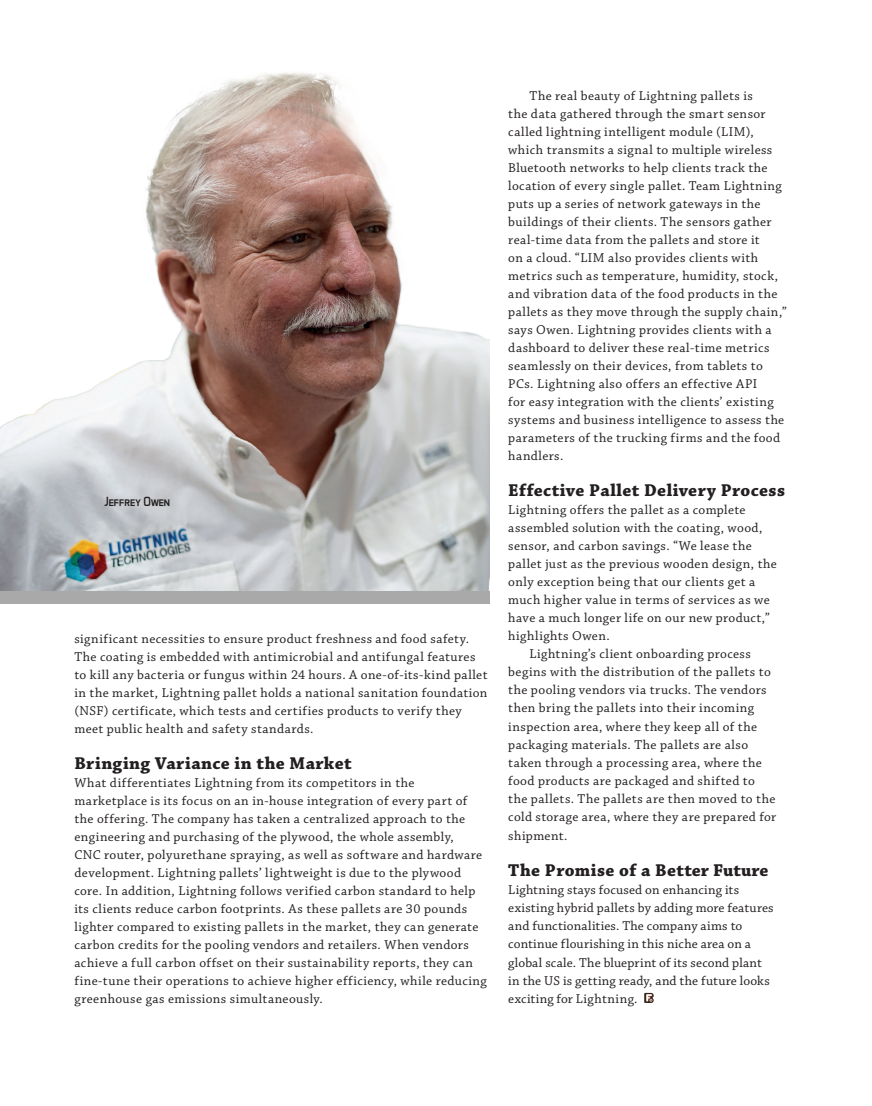
<style>
.page{position:relative;width:872px;height:1106px;background:#fff}
.page>*{position:absolute;margin:0;border:0;box-sizing:border-box;transform-origin:0 0}
.Magazine_Para_1{font:700 18px "Chaparral Pro";letter-spacing:.02em;color:#231f20}
.Magazine_Para_1-2{font:13.5px/18px "Chaparral Pro";letter-spacing:.03em;color:#231f20}
.Magazine_Para_1-3{font:13.5px/18.1px "Chaparral Pro";letter-spacing:.01em;color:#231f20}
.Magazine_Para_1-4{font:13.5px "Aero Matics Display";color:#231f20}
</style>
<div class="page">
<img style="left:0;top:72px;width:489px;height:519px">
<svg style="left:644px;top:992px;width:9px;height:11px"></svg>
<div style="left:0;top:591px;width:489px;height:13px;background:#a8a9a8"></div>
<p class="Magazine_Para_1-4" style="left:104px;top:493px;width:67px">Jeffrey Owen</p>
<p class="Magazine_Para_1-2" style="left:74px;top:630px;width:414px">significant necessities to ensure product freshness and food safety.<br>The coating is embedded with antimicrobial and antifungal features to kill any bacteria or fungus within 24 hours. A one-of-its-kind pallet in the market, Lightning pallet holds a national sanitation foundation (NSF) certificate, which tests and certifies products to verify they meet public health and safety standards.</p>
<p class="Magazine_Para_1" style="left:74px;top:752px;width:279px">Bringing Variance in the Market</p>
<p class="Magazine_Para_1-2" style="left:74px;top:774px;width:414px">What differentiates Lightning from its competitors in the marketplace is its focus on an in-house integration of every part of the offering. The company has taken a centralized approach to the engineering and purchasing of the plywood, the whole assembly,<br>CNC router, polyurethane spraying, as well as software and hardware development. Lightning pallets’ lightweight is due to the plywood core. In addition, Lightning follows verified carbon standard to help its clients reduce carbon footprints. As these pallets are 30 pounds lighter compared to existing pallets in the market, they can generate carbon credits for the pooling vendors and retailers. When vendors achieve a full carbon offset on their sustainability reports, they can fine-tune their operations to achieve higher efficiency, while reducing greenhouse gas emissions simultaneously.</p>
<p class="Magazine_Para_1-2" style="left:508px;top:87px;width:280px;text-indent:21px">The real beauty of Lightning pallets is<br>the data gathered through the smart sensor called lightning intelligent module (LIM), which transmits a signal to multiple wireless Bluetooth networks to help clients track the location of every single pallet. Team Lightning puts up a series of network gateways in the buildings of their clients. The sensors gather real-time data from the pallets and store it<br>on a cloud. “LIM also provides clients with metrics such as temperature, humidity, stock, and vibration data of the food products in the pallets as they move through the supply chain,” says Owen. Lightning provides clients with a dashboard to deliver these real-time metrics seamlessly on their devices, from tablets to PCs. Lightning also offers an effective API<br>for easy integration with the clients’ existing systems and business intelligence to assess the parameters of the trucking firms and the food handlers.</p>
<p class="Magazine_Para_1" style="left:508px;top:480px;width:278px">Effective Pallet Delivery Process</p>
<p class="Magazine_Para_1-2" style="left:508px;top:501px;width:270px">Lightning offers the pallet as a complete assembled solution with the coating, wood, sensor, and carbon savings. “We lease the pallet just as the previous wooden design, the only exception being that our clients get a much higher value in terms of services as we have a much longer life on our new product,” highlights Owen.</p>
<p class="Magazine_Para_1-2" style="left:508px;top:645px;width:269px;text-indent:21px">Lightning’s client onboarding process begins with the distribution of the pallets to the pooling vendors via trucks. The vendors then bring the pallets into their incoming inspection area, where they keep all of the packaging materials. The pallets are also taken through a processing area, where the food products are packaged and shifted to the pallets. The pallets are then moved to the cold storage area, where they are prepared for shipment.</p>
<p class="Magazine_Para_1" style="left:508px;top:859px;width:262px">The Promise of a Better Future</p>
<p class="Magazine_Para_1-3" style="left:508px;top:881px;width:267px">Lightning stays focused on enhancing its existing hybrid pallets by adding more features and functionalities. The company aims to continue flourishing in this niche area on a global scale. The blueprint of its second plant in the US is getting ready, and the future looks exciting for Lightning.</p>
</div>
